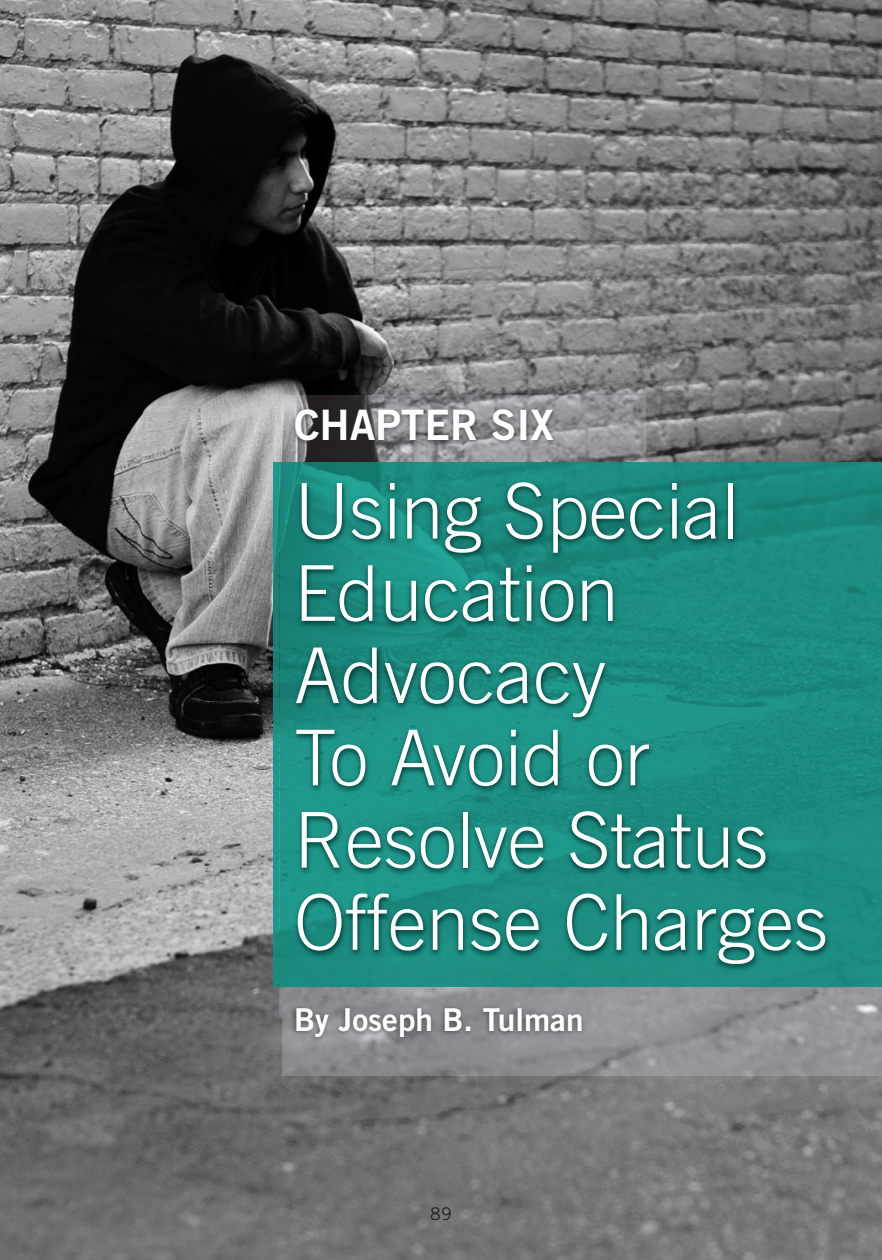
<style>
.page{position:relative;width:882px;height:1260px;background:#fff}
.page>*{position:absolute;margin:0;border:0;box-sizing:border-box;transform-origin:0 0}
.t1{font:300 77px/82.2px "Trade Gothic";color:#fff}
.t2{font:42px "Trade Gothic Bold Two";color:#fff}
.t3{font:31.5px "Trade Gothic Bold Two";color:#fff}
.t4{font:17.5px "Trade Gothic";color:#231f20}
</style>
<div class="page">
<img style="left:0;top:0;width:882px;height:1260px">
<img style="left:646px;top:462px;width:236px;height:4px">
<img style="left:273px;top:462px;width:9px;height:525px">
<img style="left:282px;top:396px;width:364px;height:70px">
<img style="left:279px;top:466px;width:603px;height:552px">
<img style="left:282px;top:995px;width:600px;height:81px">
<p class="t2" style="left:294px;top:410px;width:261px">CHAPTER SIX</p>
<p class="t1" style="left:294px;top:477px;width:536px">Using Special<br>Education<br>Advocacy<br>To Avoid or<br>Resolve Status<br>Offense Charges</p>
<p class="t3" style="left:294px;top:1008px;width:291px">By Joseph B. Tulman</p>
<p class="t4" style="left:430px;top:1207px;width:23px">89</p>
</div>
